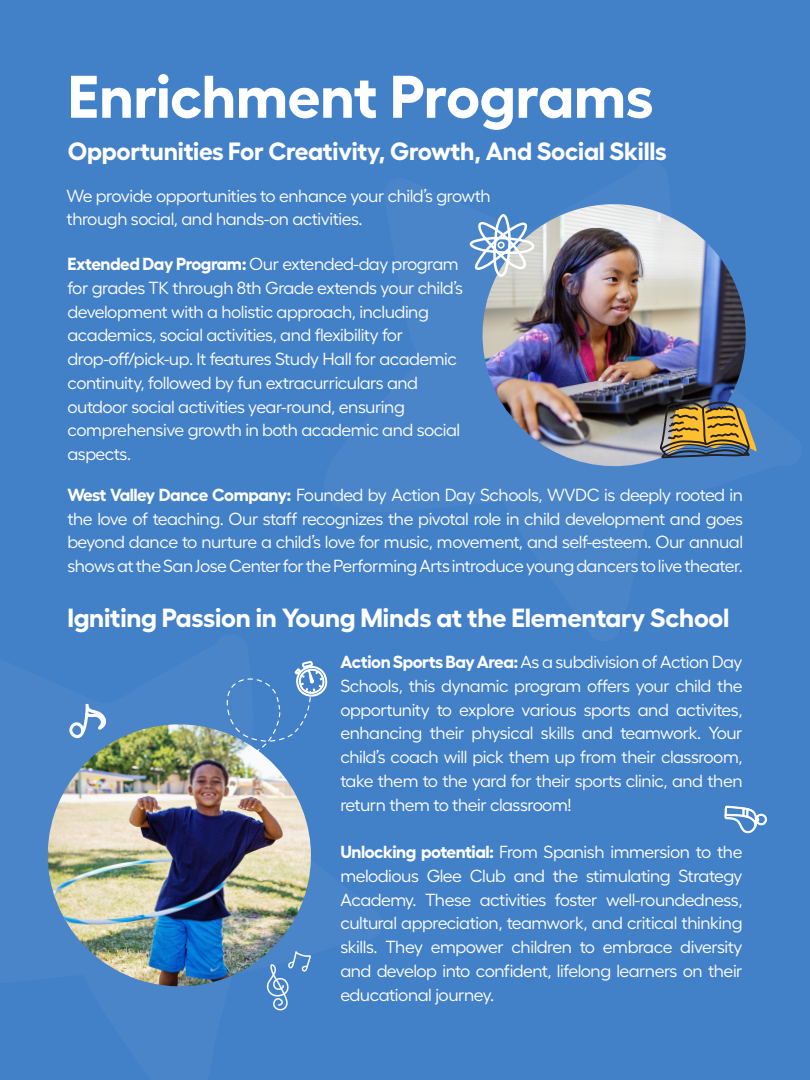
<style>
.page{position:relative;width:810px;height:1080px;background:#fff}
.page>*{position:absolute;margin:0;border:0;box-sizing:border-box;transform-origin:0 0}
.t1{font:700 60px "Fellix";letter-spacing:-.01em;color:#fff}
.t2{font:700 26.25px "Fellix";letter-spacing:-.01em;color:#fff}
.t3{font:700 25px "Fellix";letter-spacing:-.01em;color:#fff}
.t4{font:17.5px/23.8px "Fellix";letter-spacing:-.025em;color:#fff;text-align:justify}
.s1{font-weight:700}
</style>
<div class="page">
<div style="left:0;top:0;width:809px;height:1080px;background:#4280c8"></div>
<svg style="left:267px;top:990px;width:21px;height:21px"></svg>
<svg style="left:72px;top:704px;width:34px;height:20px"></svg>
<svg style="left:226px;top:661px;width:102px;height:63px"></svg>
<img style="left:469px;top:204px;width:277px;height:263px">
<img style="left:47px;top:724px;width:264px;height:266px">
<svg style="left:724px;top:806px;width:43px;height:28px"></svg>
<svg style="left:470px;top:214px;width:64px;height:63px"></svg>
<svg style="left:660px;top:400px;width:97px;height:58px"></svg>
<p class="t1" style="left:68px;top:48px;width:587px">Enrichment Programs</p>
<p class="t3" style="left:68px;top:131px;width:601px">Opportunities For Creativity, Growth, And Social Skills</p>
<p class="t4" style="left:67px;top:182px;width:426px">We provide opportunities to enhance your child’s growth through social, and hands-on activities.</p>
<p class="t4" style="left:68px;top:250px;width:397px;text-align:left"><span class="s1">Extended Day Program:</span> Our extended-day program for grades TK through 8th Grade extends your child’s development with a holistic approach, including academics, social activities, and flexibility for drop-off/pick-up. It features Study Hall for academic continuity, followed by fun extracurriculars and outdoor social activities year-round, ensuring comprehensive growth in both academic and social aspects.</p>
<p class="t4" style="left:67px;top:481px;width:677px"><span class="s1">West Valley Dance Company:</span> Founded by Action Day Schools, WVDC is deeply rooted in the love of teaching. Our staff recognizes the pivotal role in child development and goes beyond dance to nurture a child’s love for music, movement, and self-esteem. Our annual shows at the San Jose Center for the Performing Arts introduce young dancers to live theater.</p>
<p class="t2" style="left:67px;top:597px;width:664px">Igniting Passion in Young Minds at the Elementary School</p>
<p class="t4" style="left:340px;top:648px;width:404px"><span class="s1">Action Sports Bay Area:</span> As a subdivision of Action Day Schools, this dynamic program offers your child the opportunity to explore various sports and activites, enhancing their physical skills and teamwork. Your child’s coach will pick them up from their classroom, take them to the yard for their sports clinic, and then return them to their classroom!</p>
<p class="t4" style="left:340px;top:838px;width:404px"><span class="s1">Unlocking potential:</span> From Spanish immersion to the melodious Glee Club and the stimulating Strategy Academy. These activities foster well-roundedness, cultural appreciation, teamwork, and critical thinking skills. They empower children to embrace diversity and develop into confident, lifelong learners on their educational journey.</p>
</div>
